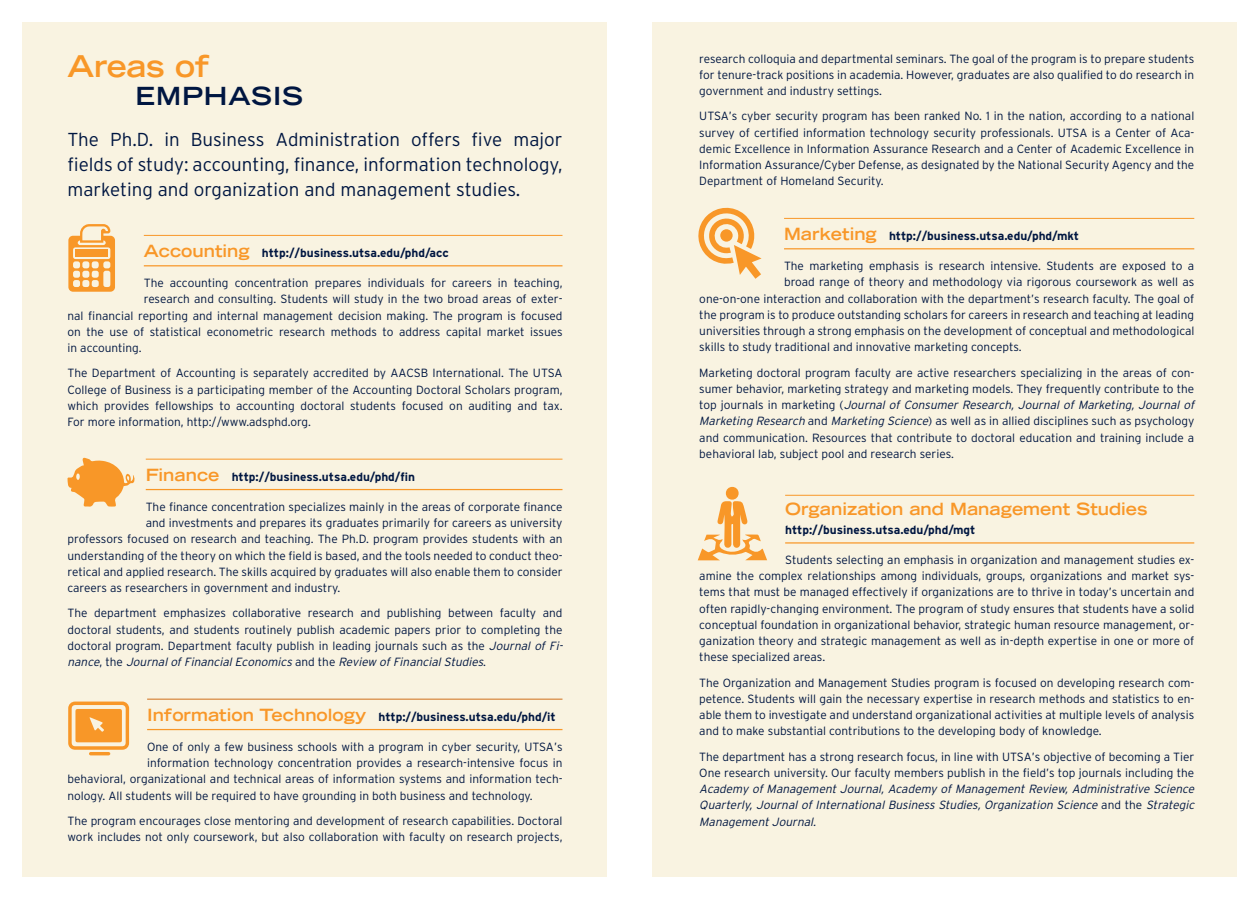
<style>
.page{position:relative;width:1260px;height:900px;background:#fff}
.page>*{position:absolute;margin:0;border:0;box-sizing:border-box;transform-origin:0 0}
.t1{font:700 expanded 30px "Trade Gothic LH";letter-spacing:-.01em;color:#f89728}
.t2{font:700 expanded 25px "Trade Gothic LH";letter-spacing:.04em;color:#001641}
.t3{font:300 18.75px/25px "Geo Int";color:#001641;text-align:justify}
.t4{font:700 expanded 16.88px "Trade Gothic LH";color:#f89728}
.t5{font:300 11.88px/16.2px "Geo Int";color:#001641;text-align:justify}
.t6{font:700 11.88px "Geo Int";color:#001641}
.t7{font:italic 300 11.88px/16.2px "Geo Int";color:#001641;text-align:justify}
.s1{font-family:"Trade Gothic LH";font-stretch:expanded;font-size:16.88px;color:#f89728}
.s2{font-style:italic}
.s3{font-style:normal}
</style>
<div class="page">
<div style="left:22px;top:22px;width:586px;height:856px;background:#f9f3e1"></div>
<svg style="left:67px;top:457px;width:68px;height:50px"></svg>
<hr style="left:144px;top:265px;width:418px;height:1px;background:#f89728">
<hr style="left:144px;top:235px;width:418px;height:1px;background:#f89728">
<hr style="left:146px;top:489px;width:416px;height:1px;background:#f89728">
<hr style="left:146px;top:459px;width:416px;height:1px;background:#f89728">
<hr style="left:147px;top:729px;width:416px;height:1px;background:#f89728">
<hr style="left:147px;top:699px;width:416px;height:1px;background:#d06f1a">
<svg style="left:68px;top:224px;width:47px;height:68px"></svg>
<div style="left:75px;top:250px;width:33px;height:7px;background:#f89728"></div>
<svg style="left:68px;top:702px;width:61px;height:53px"></svg>
<div style="left:652px;top:22px;width:586px;height:856px;background:#f9f3e1"></div>
<svg style="left:698px;top:207px;width:64px;height:72px"></svg>
<div style="left:720px;top:229px;width:13px;height:13px;background:#f89728;border-radius:50%"></div>
<hr style="left:784px;top:248px;width:410px;height:1px;background:#f89728">
<hr style="left:784px;top:218px;width:410px;height:1px;background:#f89728">
<hr style="left:785px;top:542px;width:409px;height:2px;background:#f89728">
<hr style="left:785px;top:495px;width:409px;height:1px;background:#f89728">
<svg style="left:698px;top:501px;width:69px;height:59px"></svg>
<div style="left:726px;top:487px;width:13px;height:13px;background:#f89728;border-radius:50%"></div>
<h1 class="t1" style="left:68px;top:47px;width:144px">Areas of</h1>
<h2 class="t2" style="left:136px;top:79px;width:169px">EMPHASIS</h2>
<h3 class="t3" style="left:68px;top:126px;width:497px">The Ph.D. in Business Administration offers five major fields of study: accounting, finance, information technology, marketing and organization and management studies.</h3>
<p class="t6" style="left:144px;top:247px;width:306px"><span class="s1">Accounting</span> http://business.utsa.edu/phd/acc</p>
<p class="t5" style="left:144px;top:275px;width:420px">The accounting concentration prepares individuals for careers in teaching,</p>
<p class="t5" style="left:144px;top:291px;width:420px">research and consulting. Students will study in the two broad areas of exter-</p>
<p class="t5" style="left:67px;top:307px;width:497px">nal financial reporting and internal management decision making. The program is focused</p>
<p class="t5" style="left:67px;top:324px;width:497px">on the use of statistical econometric research methods to address capital market issues</p>
<p class="t5" style="left:67px;top:340px;width:76px">in accounting.</p>
<p class="t5" style="left:67px;top:365px;width:497px">The Department of Accounting is separately accredited by AACSB International. The UTSA College of Business is a participating member of the Accounting Doctoral Scholars program, which provides fellowships to accounting doctoral students focused on auditing and tax.<br>For more information, http://www.adsphd.org.</p>
<p class="t6" style="left:146px;top:470px;width:271px"><span class="s1">Finance</span> http://business.utsa.edu/phd/fin</p>
<p class="t5" style="left:146px;top:499px;width:418px">The finance concentration specializes mainly in the areas of corporate finance</p>
<p class="t5" style="left:146px;top:515px;width:418px">and investments and prepares its graduates primarily for careers as university</p>
<p class="t5" style="left:68px;top:531px;width:497px">professors focused on research and teaching. The Ph.D. program provides students with an</p>
<p class="t5" style="left:68px;top:547px;width:497px">understanding of the theory on which the field is based, and the tools needed to conduct theo-</p>
<p class="t5" style="left:68px;top:564px;width:497px">retical and applied research. The skills acquired by graduates will also enable them to consider</p>
<p class="t5" style="left:68px;top:580px;width:274px">careers as researchers in government and industry.</p>
<p class="t5" style="left:68px;top:605px;width:497px">The department emphasizes collaborative research and publishing between faculty and doctoral students, and students routinely publish academic papers prior to completing the doctoral program. Department faculty publish in leading journals such as the <span class="s2">Journal of Fi&shy;nance</span>, the <span class="s2">Journal of Financial Economics</span> and the <span class="s2">Review of Financial Studies</span>.</p>
<p class="t6" style="left:147px;top:710px;width:410px"><span class="s1">Information Technology</span> http://business.utsa.edu/phd/it</p>
<p class="t5" style="left:147px;top:739px;width:417px">One of only a few business schools with a program in cyber security, UTSA’s</p>
<p class="t5" style="left:147px;top:755px;width:417px">information technology concentration provides a research-intensive focus in</p>
<p class="t5" style="left:68px;top:771px;width:497px">behavioral, organizational and technical areas of information systems and information tech-</p>
<p class="t5" style="left:68px;top:787px;width:467px">nology. All students will be required to have grounding in both business and technology.</p>
<p class="t5" style="left:68px;top:813px;width:497px">The program encourages close mentoring and development of research capabilities. Doctoral work includes not only coursework, but also collaboration with faculty on research projects,</p>
<p class="t5" style="left:699px;top:50px;width:497px">research colloquia and departmental seminars. The goal of the program is to prepare students for tenure-track positions in academia. However, graduates are also qualified to do research in government and industry settings.</p>
<p class="t5" style="left:699px;top:108px;width:497px">UTSA’s cyber security program has been ranked No. 1 in the nation, according to a national survey of certified information technology security professionals. UTSA is a Center of Aca&shy;demic Excellence in Information Assurance Research and a Center of Academic Excellence in Information Assurance/Cyber Defense, as designated by the National Security Agency and the Department of Homeland Security.</p>
<p class="t6" style="left:784px;top:230px;width:297px"><span class="s1">Marketing</span> http://business.utsa.edu/phd/mkt</p>
<p class="t5" style="left:784px;top:258px;width:412px">The marketing emphasis is research intensive. Students are exposed to a</p>
<p class="t5" style="left:784px;top:274px;width:412px">broad range of theory and methodology via rigorous coursework as well as</p>
<p class="t5" style="left:699px;top:290px;width:497px">one-on-one interaction and collaboration with the department’s research faculty. The goal of</p>
<p class="t5" style="left:699px;top:307px;width:496px">the program is to produce outstanding scholars for careers in research and teaching at leading</p>
<p class="t5" style="left:699px;top:323px;width:497px">universities through a strong emphasis on the development of conceptual and methodological</p>
<p class="t5" style="left:699px;top:339px;width:324px">skills to study traditional and innovative marketing concepts.</p>
<p class="t5" style="left:699px;top:364px;width:497px">Marketing doctoral program faculty are active researchers specializing in the areas of con&shy;sumer behavior, marketing strategy and marketing models. They frequently contribute to the top journals in marketing (<span class="s2">Journal of Consumer Research, Journal of Marketing, Journal of Marketing Research</span> and <span class="s2">Marketing Science</span>) as well as in allied disciplines such as psychology and communication. Resources that contribute to doctoral education and training include a behavioral lab, subject pool and research series.</p>
<h3 class="t4" style="left:785px;top:498px;width:364px">Organization and Management Studies</h3>
<p class="t6" style="left:785px;top:523px;width:192px">http://business.utsa.edu/phd/mgt</p>
<p class="t5" style="left:699px;top:552px;width:497px;text-indent:86px">Students selecting an emphasis in organization and management studies ex&shy;amine the complex relationships among individuals, groups, organizations and market sys&shy;tems that must be managed effectively if organizations are to thrive in today’s uncertain and often rapidly-changing environment. The program of study ensures that students have a solid conceptual foundation in organizational behavior, strategic human resource management, or&shy;ganization theory and strategic management as well as in-depth expertise in one or more of these specialized areas.</p>
<p class="t5" style="left:699px;top:674px;width:497px">The Organization and Management Studies program is focused on developing research com&shy;petence. Students will gain the necessary expertise in research methods and statistics to en&shy;able them to investigate and understand organizational activities at multiple levels of analysis and to make substantial contributions to the developing body of knowledge.</p>
<p class="t5" style="left:699px;top:748px;width:497px">The department has a strong research focus, in line with UTSA’s objective of becoming a Tier<br>One research university. Our faculty members publish in the field’s top journals including the</p>
<p class="t7" style="left:699px;top:781px;width:497px">Academy of Management Journal, Academy of Management Review, Administrative Science Quarterly, Journal of International Business Studies, Organization Science <span class="s3">and the</span> Strategic Management Journal.</p>
</div>
